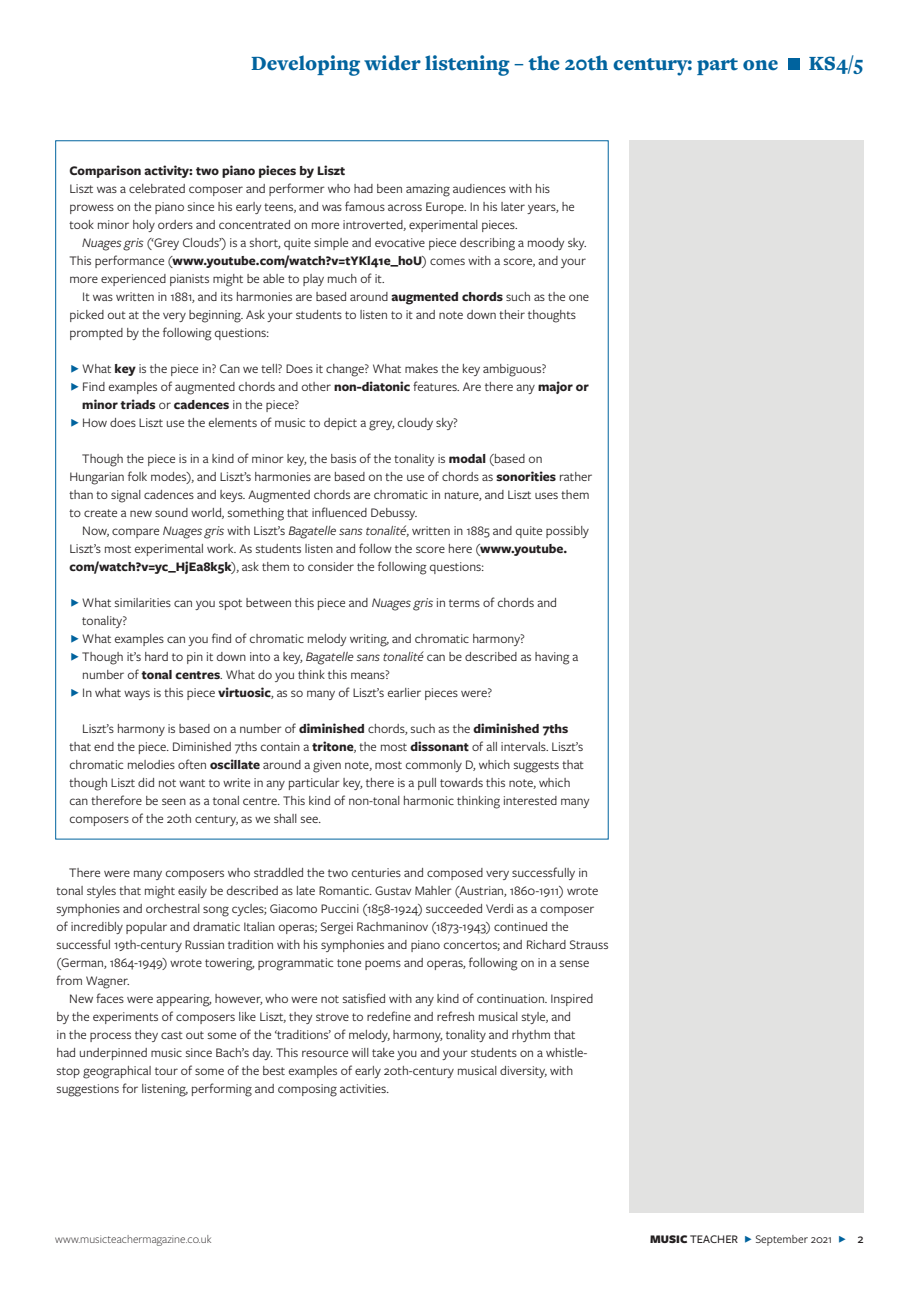
<style>
.page{position:relative;width:919px;height:1289px;background:#fff}
.page>*{position:absolute;margin:0;border:0;box-sizing:border-box;transform-origin:0 0}
.t1{font:900 21px "Freight Text Pro";color:#00639e}
.t2{font:13.5px/18px "Freight Sans Pro";color:#231f20}
.t3{font:700 13.5px "Freight Sans Pro";color:#231f20}
.t4{font:300 12px "Freight Sans Pro";color:#231f20}
.t5{font:12px "Freight Sans Pro";color:#231f20}
.s1{font-style:italic}
.s2{font-weight:700}
.s3{font-weight:900}
.s4{font-weight:500}
.s5{color:#00639e}
.s6{font-weight:500;font-size:13.5px}
</style>
<div class="page">
<div style="left:629px;top:140px;width:234px;height:1072px;background:#e2e2e1"></div>
<div style="left:787px;top:59px;width:12px;height:11px;background:#00639e"></div>
<h1 class="t1" style="left:251px;top:49px;width:528px">Developing wider listening – the 20th century: part one</h1>
<h1 class="t1" style="left:808px;top:49px;width:56px">KS4/5</h1>
<p class="t3" style="left:69px;top:161px;width:277px">Comparison activity: two piano pieces by Liszt</p>
<p class="t2" style="left:69px;top:179px;width:507px">Liszt was a celebrated composer and performer who had been amazing audiences with his prowess on the piano since his early teens, and was famous across Europe. In his later years, he took minor holy orders and concentrated on more introverted, experimental pieces.</p>
<p class="t2" style="left:69px;top:233px;width:518px;text-align:justify;text-indent:13px"><span class="s1">Nuages gris</span> (‘Grey Clouds’) is a short, quite simple and evocative piece describing a moody sky.<br>This performance (<span class="s2">www.youtube.com/watch?v=tYKl41e_hoU</span>) comes with a score, and your more experienced pianists might be able to play much of it.</p>
<p class="t2" style="left:69px;top:287px;width:521px;text-indent:13px">It was written in 1881, and its harmonies are based around <span class="s2">augmented chords</span> such as the one picked out at the very beginning. Ask your students to listen to it and note down their thoughts prompted by the following questions:</p>
<p class="t2" style="left:82px;top:359px;width:508px">What <span class="s2">key</span> is the piece in? Can we tell? Does it change? What makes the key ambiguous?<br>Find examples of augmented chords and other <span class="s2">non-diatonic</span> features. Are there any <span class="s2">major or minor triads</span> or <span class="s2">cadences</span> in the piece?<br>How does Liszt use the elements of music to depict a grey, cloudy sky?</p>
<p class="t2" style="left:69px;top:449px;width:524px;text-indent:13px">Though the piece is in a kind of minor key, the basis of the tonality is <span class="s2">modal</span> (based on Hungarian folk modes), and Liszt’s harmonies are based on the use of chords as <span class="s2">sonorities</span> rather than to signal cadences and keys. Augmented chords are chromatic in nature, and Liszt uses them to create a new sound world, something that influenced Debussy.</p>
<p class="t2" style="left:69px;top:521px;width:521px;text-indent:13px">Now, compare <span class="s1">Nuages gris</span> with Liszt’s <span class="s1">Bagatelle sans tonalité</span>, written in 1885 and quite possibly<br>Liszt’s most experimental work. As students listen and follow the score here (<span class="s2">www.youtube. com/watch?v=yc_HjEa8k5k</span>), ask them to consider the following questions:</p>
<p class="t2" style="left:82px;top:593px;width:497px">What similarities can you spot between this piece and <span class="s1">Nuages gris</span> in terms of chords and tonality?<br>What examples can you find of chromatic melody writing, and chromatic harmony?<br>Though it’s hard to pin it down into a key, <span class="s1">Bagatelle sans tonalité</span> can be described as having a number of <span class="s2">tonal centres</span>. What do you think this means?<br>In what ways is this piece <span class="s2">virtuosic</span>, as so many of Liszt’s earlier pieces were?</p>
<p class="t2" style="left:69px;top:719px;width:521px;text-indent:13px">Liszt’s harmony is based on a number of <span class="s2">diminished</span> chords, such as the <span class="s2">diminished 7ths </span>that end the piece. Diminished 7ths contain a <span class="s2">tritone</span>, the most <span class="s2">dissonant</span> of all intervals. Liszt’s chromatic melodies often <span class="s2">oscillate</span> around a given note, most commonly D, which suggests that though Liszt did not want to write in any particular key, there is a pull towards this note, which can therefore be seen as a tonal centre. This kind of non-tonal harmonic thinking interested many composers of the 20th century, as we shall see.</p>
<p class="t2" style="left:56px;top:863px;width:553px;text-indent:13px">There were many composers who straddled the two centuries and composed very successfully in tonal styles that might easily be described as late Romantic. Gustav Mahler (Austrian, 1860-1911) wrote symphonies and orchestral song cycles; Giacomo Puccini (1858-1924) succeeded Verdi as a composer of incredibly popular and dramatic Italian operas; Sergei Rachmaninov (1873-1943) continued the successful 19th-century Russian tradition with his symphonies and piano concertos; and Richard Strauss (German, 1864-1949) wrote towering, programmatic tone poems and operas, following on in a sense from Wagner.</p>
<p class="t2" style="left:56px;top:989px;width:538px;text-indent:13px">New faces were appearing, however, who were not satisfied with any kind of continuation. Inspired by the experiments of composers like Liszt, they strove to redefine and refresh musical style, and<br>in the process they cast out some of the ‘traditions’ of melody, harmony, tonality and rhythm that had underpinned music since Bach’s day. This resource will take you and your students on a whistle&shy;stop geographical tour of some of the best examples of early 20th-century musical diversity, with suggestions for listening, performing and composing activities.</p>
<p class="t4" style="left:55px;top:1230px;width:158px">www.musicteachermagazine.co.uk</p>
<p class="t5" style="left:650px;top:1230px;width:215px"><span class="s3">MUSIC</span> <span class="s4">TEACHER</span> <span class="s5">F</span> September 2021 <span class="s5">F</span> <span class="s6">2</span></p>
</div>
